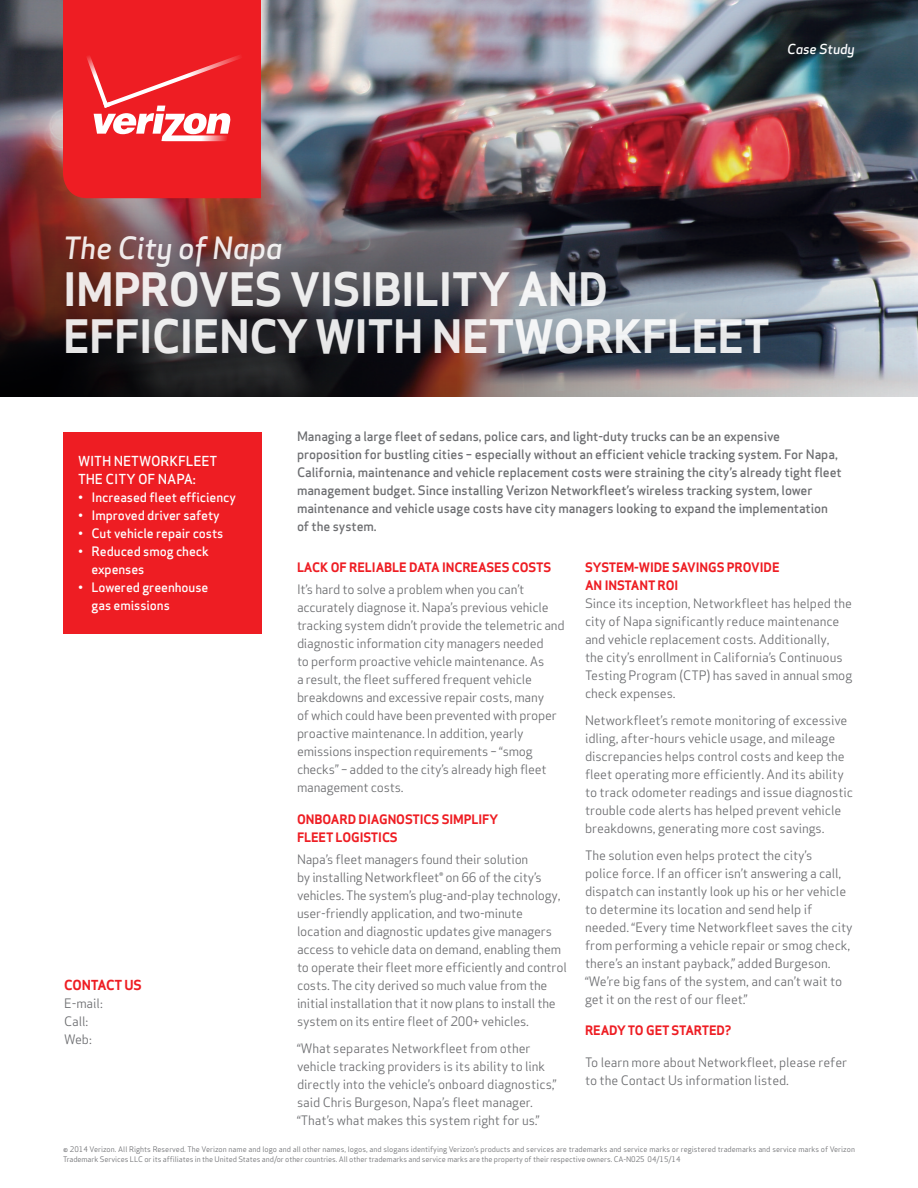
<style>
.page{position:relative;width:918px;height:1188px;background:#fff}
.page>*{position:absolute;margin:0;border:0;box-sizing:border-box;transform-origin:0 0}
.t1{font:700 45px/47.2px "Apex Sans";letter-spacing:-.01em;color:#fff}
.t2{font:italic 500 30px "Apex Sans";letter-spacing:-.01em;color:#fff}
.Subhead__dk_bkg{font:500 13.5px/18px "Apex Sans";letter-spacing:-.01em;color:#fff}
.Collateral_Type{font:italic 500 13.5px "Apex Sans";letter-spacing:-.01em;color:#fff}
.Title__lt_bkg{font:700 13.5px "Apex Sans";letter-spacing:-.01em;color:#ee1d23}
.Paragraph__1st{font:12.75px/18px "Apex Sans";letter-spacing:-.015em;color:#6c6d70}
.Paragraph__Space_bef{font:12.75px/18px "Apex Sans";letter-spacing:-.005em;color:#6c6d70}
.Paragraph__Intro{font:500 12.75px/18px "Apex Sans";letter-spacing:-.005em;color:#6c6d70}
.t3{font:500 12.75px/18px "Apex Sans";letter-spacing:-.005em;color:#fff}
.Subhead_1{font:700 12.75px/18px "Apex Sans";letter-spacing:-.005em;color:#ee1d23}
.Paragraph__Space_bef-2{font:700 12.75px/18px "Apex Sans";letter-spacing:-.005em;color:#ee1d23}
.Para__1st__lt_bkg{font:12.75px/18px "Apex Sans";letter-spacing:-.005em;color:#6c6d70}
.Copyright{font:7.5px/9.8px "Apex Sans";color:#6c6d70}
.s1{font-weight:400}
</style>
<div class="page">
<div style="left:63px;top:432px;width:198px;height:201px;background:#ee1d23"></div>
<img style="left:0;top:0;width:918px;height:66px">
<img style="left:0;top:66px;width:918px;height:330px">
<svg style="left:63px;top:0;width:198px;height:198px;background:#ee2d32"></svg>
<p class="Collateral_Type" style="left:787px;top:38px;width:69px">Case Study</p>
<h2 class="t2" style="left:63px;top:221px;width:221px">The City of Napa</h2>
<h1 class="t1" style="left:63px;top:266px;width:709px">IMPROVES VISIBILITY AND<br>EFFICIENCY WITH NETWORKFLEET</h1>
<p class="Subhead__dk_bkg" style="left:78px;top:450px;width:141px">WITH NETWORKFLEET<br>THE CITY OF NAPA:</p>
<p class="t3" style="left:78px;top:486px;width:159px"><span class="s1">•</span> Increased fleet efficiency</p>
<p class="t3" style="left:78px;top:504px;width:143px"><span class="s1">•</span> Improved driver safety</p>
<p class="t3" style="left:78px;top:522px;width:147px"><span class="s1">•</span> Cut vehicle repair costs</p>
<p class="t3" style="left:92px;top:540px;width:119px;text-indent:-14px"><span class="s1">•</span> Reduced smog check expenses</p>
<p class="t3" style="left:92px;top:576px;width:118px;text-indent:-14px"><span class="s1">•</span> Lowered greenhouse gas emissions</p>
<p class="Title__lt_bkg" style="left:64px;top:976px;width:79px">CONTACT US</p>
<p class="Para__1st__lt_bkg" style="left:64px;top:993px;width:40px">E-mail:<br>Call:<br>Web:</p>
<p class="Paragraph__Intro" style="left:297px;top:426px;width:546px">Managing a large fleet of sedans, police cars, and light-duty trucks can be an expensive proposition for bustling cities – especially without an efficient vehicle tracking system. For Napa, California, maintenance and vehicle replacement costs were straining the city’s already tight fleet management budget. Since installing Verizon Networkfleet’s wireless tracking system, lower maintenance and vehicle usage costs have city managers looking to expand the implementation of the system.</p>
<p class="Subhead_1" style="left:297px;top:558px;width:256px">LACK OF RELIABLE DATA INCREASES COSTS</p>
<p class="Paragraph__1st" style="left:297px;top:579px;width:269px">It’s hard to solve a problem when you can’t accurately diagnose it. Napa’s previous vehicle tracking system didn’t provide the telemetric and diagnostic information city managers needed<br>to perform proactive vehicle maintenance. As<br>a result, the fleet suffered frequent vehicle breakdowns and excessive repair costs, many<br>of which could have been prevented with proper proactive maintenance. In addition, yearly emissions inspection requirements – “smog checks” – added to the city’s already high fleet management costs.</p>
<p class="Subhead_1" style="left:297px;top:810px;width:203px">ONBOARD DIAGNOSTICS SIMPLIFY<br>FLEET LOGISTICS</p>
<p class="Paragraph__1st" style="left:297px;top:849px;width:271px">Napa’s fleet managers found their solution<br>by installing Networkfleet® on 66 of the city’s vehicles. The system’s plug-and-play technology, user-friendly application, and two-minute location and diagnostic updates give managers access to vehicle data on demand, enabling them to operate their fleet more efficiently and control costs. The city derived so much value from the initial installation that it now plans to install the system on its entire fleet of 200+ vehicles.</p>
<p class="Paragraph__Space_bef" style="left:297px;top:1038px;width:261px">“What separates Networkfleet from other vehicle tracking providers is its ability to link directly into the vehicle’s onboard diagnostics,” said Chris Burgeson, Napa’s fleet manager. “That’s what makes this system right for us.”</p>
<p class="Paragraph__Space_bef-2" style="left:585px;top:558px;width:196px">SYSTEM-WIDE SAVINGS PROVIDE<br>AN INSTANT ROI</p>
<p class="Paragraph__1st" style="left:585px;top:593px;width:269px">Since its inception, Networkfleet has helped the city of Napa significantly reduce maintenance and vehicle replacement costs. Additionally,<br>the city’s enrollment in California’s Continuous Testing Program (CTP) has saved in annual smog check expenses.</p>
<p class="Paragraph__Space_bef" style="left:585px;top:710px;width:270px">Networkfleet’s remote monitoring of excessive idling, after-hours vehicle usage, and mileage discrepancies helps control costs and keep the fleet operating more efficiently. And its ability to track odometer readings and issue diagnostic trouble code alerts has helped prevent vehicle breakdowns, generating more cost savings.</p>
<p class="Paragraph__Space_bef" style="left:585px;top:845px;width:269px">The solution even helps protect the city’s<br>police force. If an officer isn’t answering a call, dispatch can instantly look up his or her vehicle to determine its location and send help if needed. “Every time Networkfleet saves the city from performing a vehicle repair or smog check, there’s an instant payback,” added Burgeson. “We’re big fans of the system, and can’t wait to get it on the rest of our fleet.”</p>
<p class="Subhead_1" style="left:585px;top:1021px;width:148px">READY TO GET STARTED?</p>
<p class="Paragraph__Space_bef" style="left:585px;top:1052px;width:264px">To learn more about Networkfleet, please refer to the Contact Us information listed.</p>
<p class="Copyright" style="left:63px;top:1144px;width:794px">© 2014 Verizon. All Rights Reserved. The Verizon name and logo and all other names, logos, and slogans identifying Verizon’s products and services are trademarks and service marks or registered trademarks and service marks of Verizon<br>Trademark Services LLC or its affiliates in the United States and/or other countries. All other trademarks and service marks are the property of their respective owners. CA-N025 04/15/14</p>
</div>
